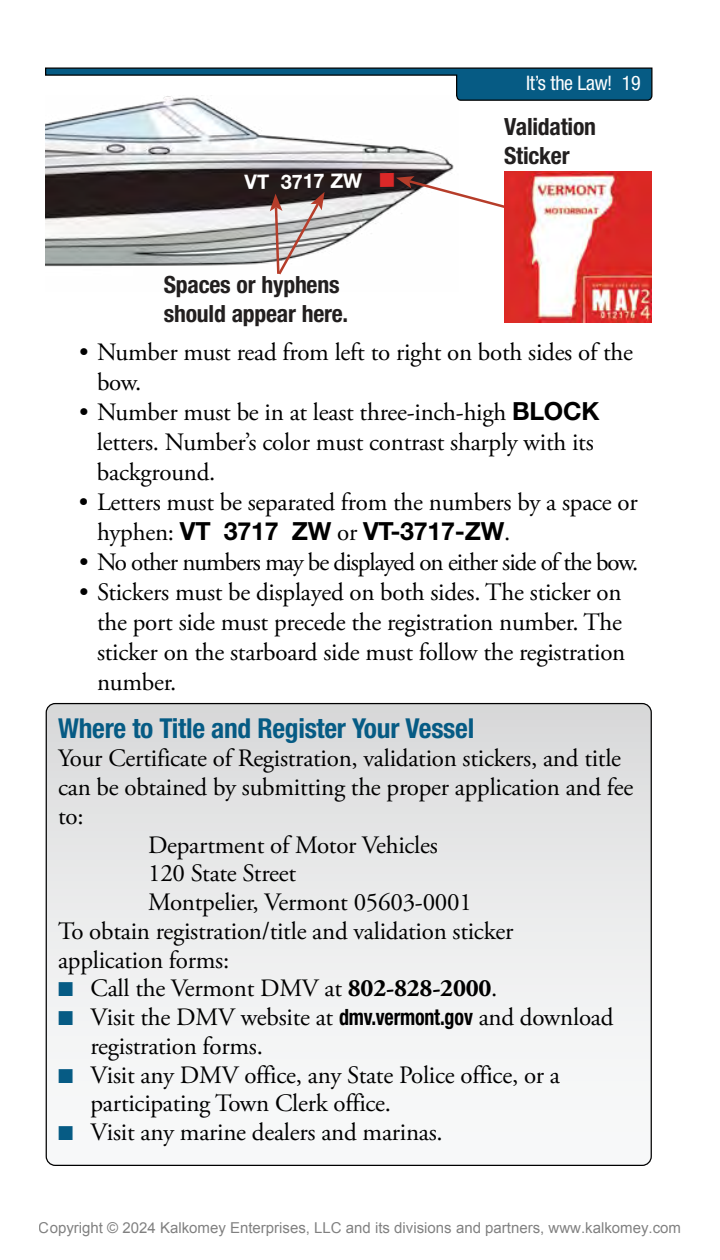
<style>
.page{position:relative;width:720px;height:1260px;background:#fff}
.page>*{position:absolute;margin:0;border:0;box-sizing:border-box;transform-origin:0 0}
.t1{font:700 condensed 27.5px "Helvetica Neue LT Std";letter-spacing:-.01em;color:#065b84}
.t2{font:25px/30px "Adobe Garamond Pro";letter-spacing:-.01em;color:#000}
.t3{font:25px "Adobe Garamond Pro";letter-spacing:-.04em;color:#000}
.t4{font:700 25px "Helvetica Neue LT Std";letter-spacing:-.01em;color:#000}
.t5{font:700 condensed 23.75px/28.5px "Helvetica Neue LT Std";letter-spacing:-.01em;color:#221f1f}
.t6{font:condensed 20px "Helvetica Neue LT Std";letter-spacing:-.02em;color:#fff}
.t7{font:700 20px "Helvetica Neue LT Std";color:#fff}
.t8{font:15px "Arial";color:rgb(0 0 0/.5)}
.s1{color:#db2828}
.s2{font-family:"Helvetica Neue LT Std";font-weight:700}
.s3{font-family:"Adobe Garamond Pro";font-weight:400}
.s4{color:#065b84}
.s5{font-weight:700}
.s6{font-family:"Helvetica Neue LT Std";font-weight:700;font-stretch:condensed;font-size:22.5px}
</style>
<div class="page">
<svg style="left:45px;top:67px;width:608px;height:34px"></svg>
<svg style="left:46px;top:704px;width:604px;height:461px"></svg>
<img style="left:45px;top:95px;width:414px;height:172px">
<svg style="left:270px;top:192px;width:55px;height:83px"></svg>
<svg style="left:396px;top:176px;width:109px;height:39px"></svg>
<img style="left:505px;top:172px;width:147px;height:150px">
<p class="t6" style="left:526px;top:71px;width:116px">It’s the Law! 19</p>
<p class="t7" style="left:244px;top:170px;width:152px;rotate:-1deg">VT 3717 ZW <span class="s1">■</span></p>
<p class="t5" style="left:164px;top:270px;width:186px">Spaces or hyphens should appear here.</p>
<p class="t5" style="left:504px;top:112px;width:93px">Validation<br>Sticker</p>
<p class="t2" style="left:97px;top:338px;width:537px;text-indent:-18px">• Number must read from left to right on both sides of the bow.</p>
<p class="t2" style="left:97px;top:398px;width:504px;text-indent:-18px">• Number must be in at least three-inch-high <span class="s2">BLOCK </span>letters. Number’s color must contrast sharply with its background.</p>
<p class="t2" style="left:79px;top:488px;width:560px">• Letters must be separated from the numbers by a space or</p>
<p class="t4" style="left:97px;top:515px;width:415px"><span class="s3">hyphen:</span> VT 3717 ZW <span class="s3">or</span> VT-3717-ZW<span class="s3">.</span></p>
<p class="t3" style="left:79px;top:547px;width:561px">• No other numbers may be displayed on either side of the bow.</p>
<p class="t2" style="left:97px;top:578px;width:530px;text-indent:-18px">• Stickers must be displayed on both sides. The sticker on the port side must precede the registration number. The sticker on the starboard side must follow the registration number.</p>
<p class="t1" style="left:58px;top:711px;width:418px">Where to Title and Register Your Vessel</p>
<p class="t2" style="left:58px;top:744px;width:565px">Your Certificate of Registration, validation stickers, and title</p>
<p class="t2" style="left:58px;top:773px;width:577px">can be obtained by submitting the proper application and fee</p>
<p class="t2" style="left:58px;top:802px;width:27px">to:</p>
<p class="t2" style="left:148px;top:831px;width:291px">Department of Motor Vehicles</p>
<p class="t2" style="left:148px;top:859px;width:150px">120 State Street</p>
<p class="t2" style="left:148px;top:888px;width:325px">Montpelier, Vermont 05603-0001</p>
<p class="t2" style="left:58px;top:917px;width:457px">To obtain registration/title and validation sticker</p>
<p class="t2" style="left:58px;top:946px;width:173px">application forms:</p>
<p class="t2" style="left:58px;top:974px;width:441px"><span class="s4">■</span> Call the Vermont DMV at <span class="s5">802-828-2000</span>.</p>
<p class="t2" style="left:91px;top:1004px;width:524px;line-height:28.8px;text-indent:-32px"><span class="s4">■</span> Visit the DMV website at <span class="s6">dmv.vermont.gov</span> and download registration forms.</p>
<p class="t2" style="left:91px;top:1061px;width:471px;line-height:28.8px;text-indent:-32px"><span class="s4">■</span> Visit any DMV office, any State Police office, or a participating Town Clerk office.</p>
<p class="t2" style="left:58px;top:1118px;width:386px"><span class="s4">■</span> Visit any marine dealers and marinas.</p>
<p class="t8" style="left:39px;top:1218px;width:644px">Copyright © 2024 Kalkomey Enterprises, LLC and its divisions and partners, www.kalkomey.com</p>
</div>
